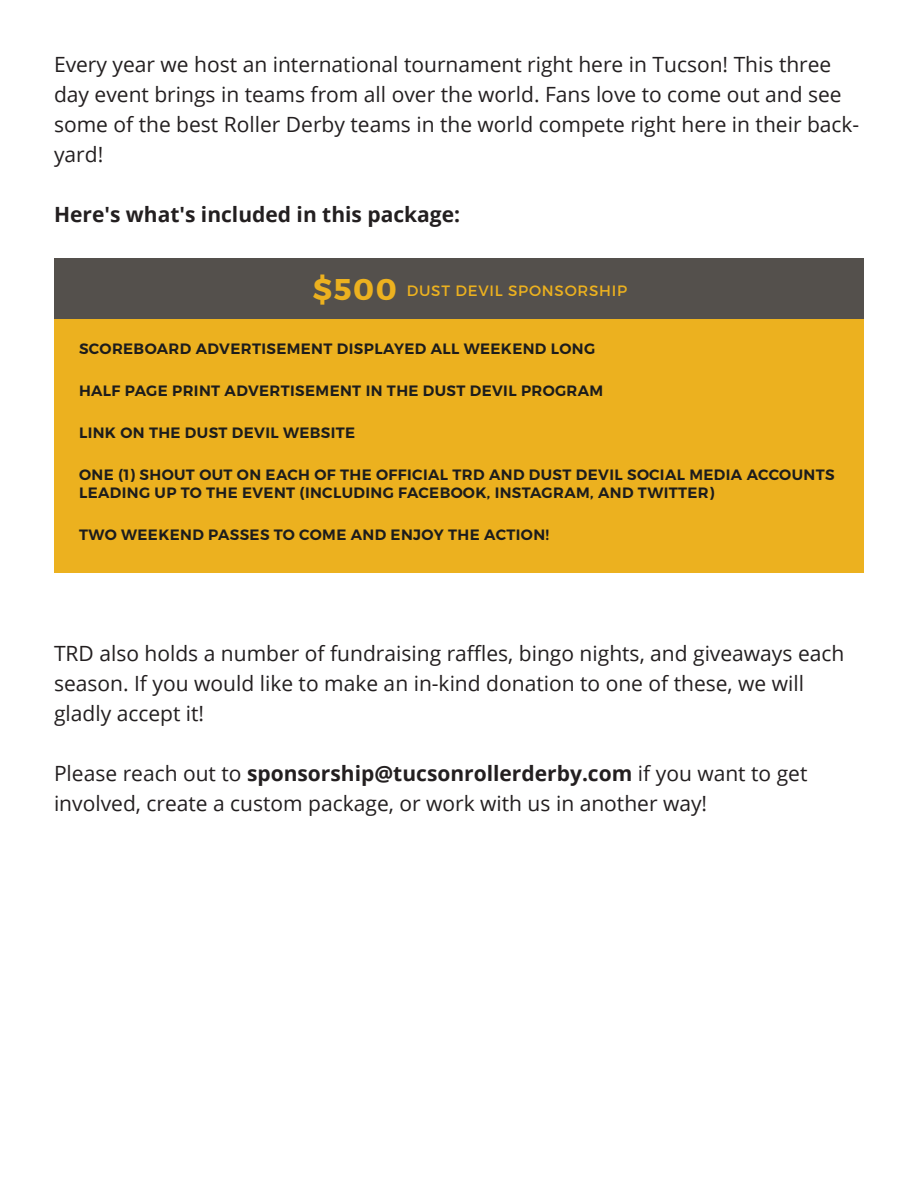
<style>
.page{position:relative;width:918px;height:1188px;background:#fff}
.page>*{position:absolute;margin:0;border:0;box-sizing:border-box;transform-origin:0 0}
.t1{font:21px/30px "Open Sans";color:#231f20}
.t2{font:700 21px "Open Sans";color:#231f20}
.t3{font:600 15px/18px "Montserrat";letter-spacing:.025em;color:#1c1c1c}
.t4{font:15px "Montserrat";letter-spacing:.05em;color:#ecb11f}
.s1{font-weight:700;font-size:30px}
.s2{font-weight:700}
</style>
<div class="page">
<div style="left:54px;top:259px;width:810px;height:314px;background:#ecb11f"></div>
<div style="left:54px;top:259px;width:810px;height:60px;background:#54504c"></div>
<p class="t1" style="left:54px;top:49px;width:807px">Every year we host an international tournament right here in Tucson! This three day event brings in teams from all over the world. Fans love to come out and see some of the best Roller Derby teams in the world compete right here in their back&shy;yard!</p>
<p class="t2" style="left:54px;top:200px;width:408px">Here's what's included in this package:</p>
<p class="t4" style="left:313px;top:281px;width:316px"><span class="s1">$500</span> DUST DEVIL SPONSORSHIP</p>
<p class="t3" style="left:79px;top:339px;width:518px">SCOREBOARD ADVERTISEMENT DISPLAYED ALL WEEKEND LONG</p>
<p class="t3" style="left:79px;top:381px;width:526px">HALF PAGE PRINT ADVERTISEMENT IN THE DUST DEVIL PROGRAM</p>
<p class="t3" style="left:79px;top:423px;width:278px">LINK ON THE DUST DEVIL WEBSITE</p>
<p class="t3" style="left:79px;top:465px;width:757px">ONE (1) SHOUT OUT ON EACH OF THE OFFICIAL TRD AND DUST DEVIL SOCIAL MEDIA ACCOUNTS<br>LEADING UP TO THE EVENT (INCLUDING FACEBOOK, INSTAGRAM, AND TWITTER)</p>
<p class="t3" style="left:79px;top:525px;width:472px">TWO WEEKEND PASSES TO COME AND ENJOY THE ACTION!</p>
<p class="t1" style="left:54px;top:638px;width:792px">TRD also holds a number of fundraising raffles, bingo nights, and giveaways each season. If you would like to make an in-kind donation to one of these, we will gladly accept it!</p>
<p class="t1" style="left:54px;top:758px;width:755px">Please reach out to <span class="s2">sponsorship@tucsonrollerderby.com</span> if you want to get involved, create a custom package, or work with us in another way!</p>
</div>
